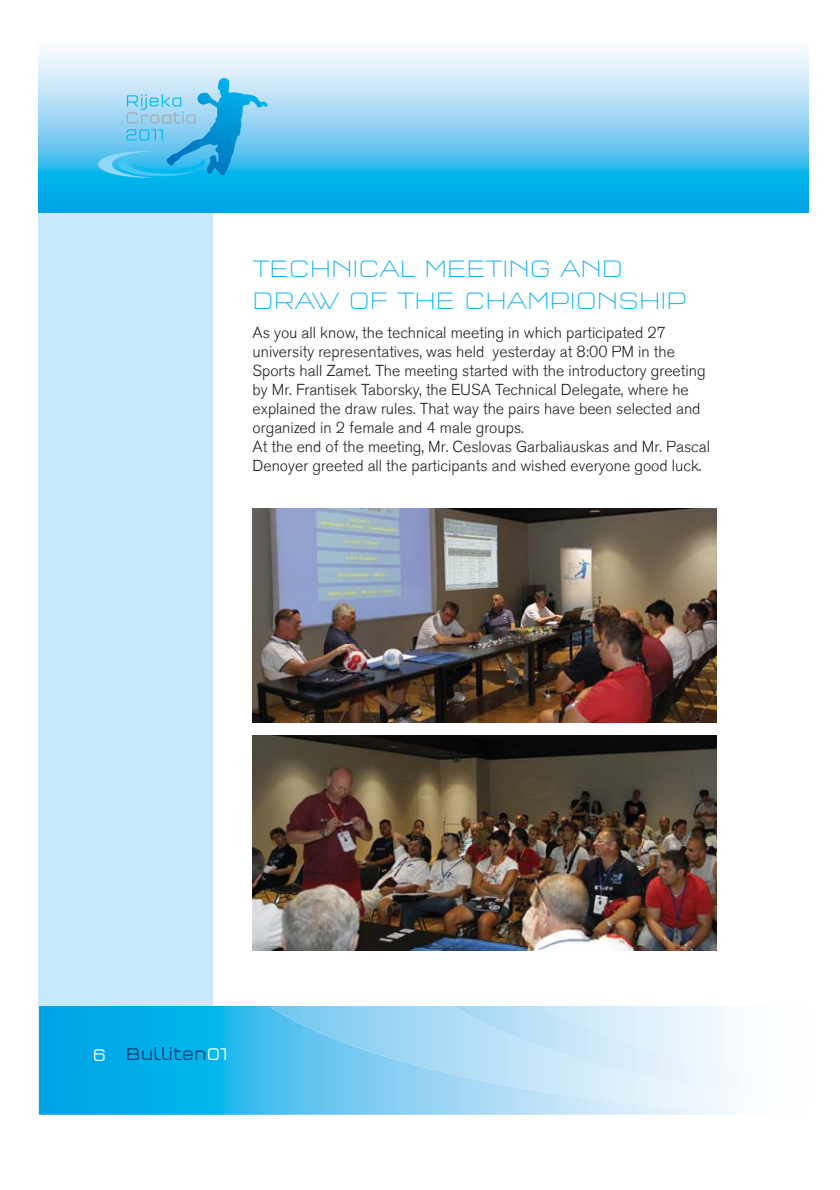
<style>
.page{position:relative;width:840px;height:1190px;background:#fff}
.page>*{position:absolute;margin:0;border:0;box-sizing:border-box;transform-origin:0 0}
.t1{font:200 24.6px/31.6px "Q Type Square";color:#00aeef}
.t2{font:300 17.6px "Q Type Square";color:#00386c}
.t3{font:15.8px/19px "Akzidenz Grotesk BQ Light CE Light";color:#231f20}
.s1{color:#fff}
</style>
<div class="page">
<svg style="left:39px;top:1006px;width:504px;height:109px;background:#0bb0e9"></svg>
<svg style="left:269px;top:1006px;width:274px;height:108px;background:#91d2f3"></svg>
<div style="left:38px;top:203px;width:175px;height:803px;background:#c7eafb"></div>
<svg style="left:38px;top:51px;width:753px;height:162px;background:#75cdf1"></svg>
<svg style="left:543px;top:950px;width:197px;height:165px"></svg>
<svg style="left:791px;top:51px;width:17px;height:162px;background:#76cdf1"></svg>
<svg style="left:98px;top:78px;width:170px;height:100px;background:#6cc5ed"></svg>
<img style="left:253px;top:508px;width:464px;height:215px">
<img style="left:253px;top:736px;width:464px;height:214px">
<h1 class="t1" style="left:253px;top:255px;width:435px">TECHNICAL MEETING AND<br>DRAW OF THE CHAMPIONSHIP</h1>
<p class="t3" style="left:253px;top:325px;width:459px">As you all know, the technical meeting in which participated 27 university representatives, was held yesterday at 8:00 PM in the Sports hall Zamet. The meeting started with the introductory greeting by Mr. Frantisek Taborsky, the EUSA Technical Delegate, where he explained the draw rules. That way the pairs have been selected and organized in 2 female and 4 male groups.<br>At the end of the meeting, Mr. Ceslovas Garbaliauskas and Mr. Pascal Denoyer greeted all the participants and wished everyone good luck.</p>
<p class="t2" style="left:93px;top:1047px;width:136px"><span class="s1">6</span> Bulliten<span class="s1">01</span></p>
</div>
